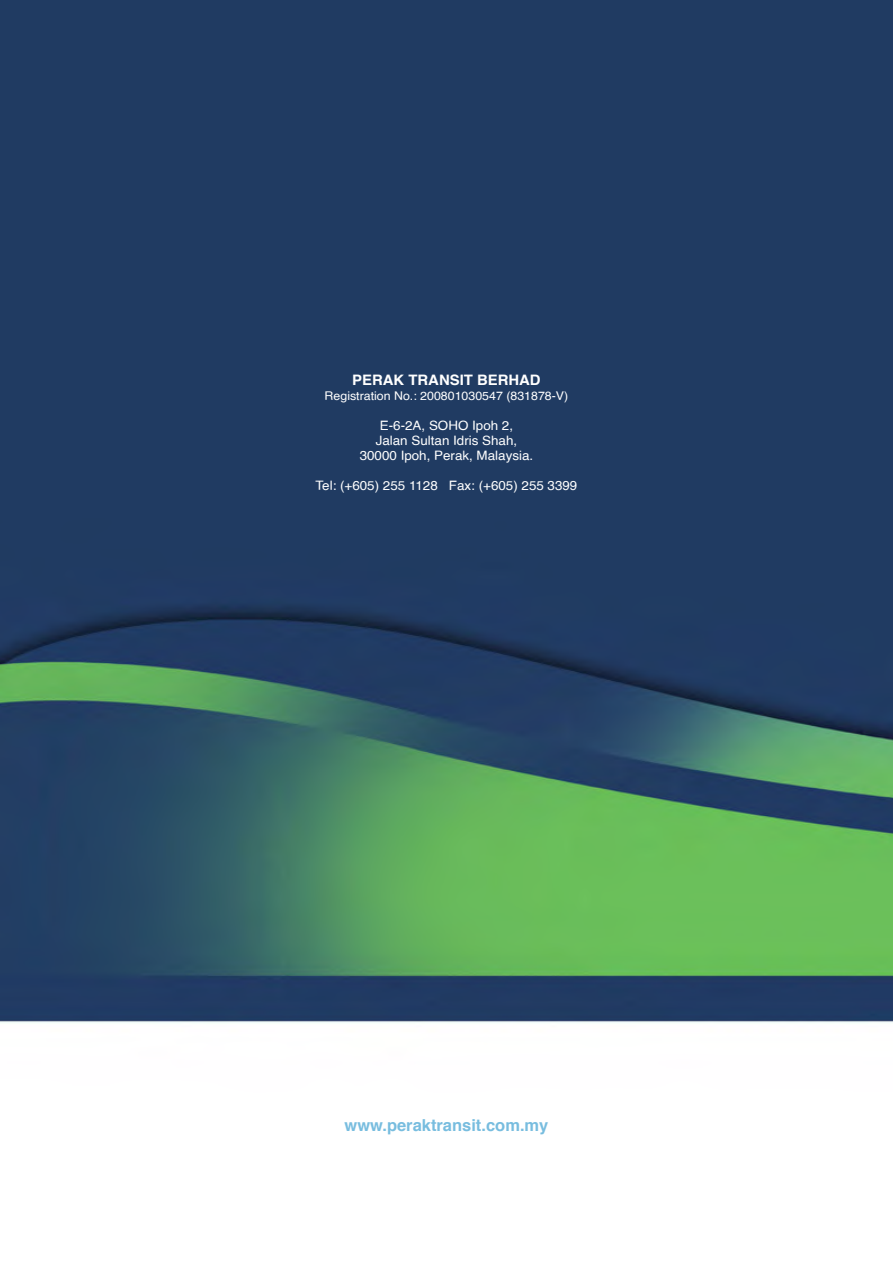
<style>
.page{position:relative;width:893px;height:1263px;background:#fff}
.page>*{position:absolute;margin:0;border:0;box-sizing:border-box;transform-origin:0 0}
.t1{font:700 16.5px "Helvetica";color:#78bddf}
.t2{font:700 14.4px "Helvetica";color:#fff}
.t3{font:13.05px/15.1px "Helvetica";color:#fff;text-align:center}
.t4{font:12px "Helvetica";color:#fff}
</style>
<div class="page">
<img style="left:0;top:0;width:893px;height:1023px">
<p class="t2" style="left:352px;top:368px;width:190px">PERAK TRANSIT BERHAD</p>
<p class="t4" style="left:325px;top:386px;width:245px">Registration No.: 200801030547 (831878-V)</p>
<p class="t3" style="left:360px;top:418px;width:175px">E-6-2A, SOHO Ipoh 2,<br>Jalan Sultan Idris Shah,<br>30000 Ipoh, Perak, Malaysia.</p>
<p class="t3" style="left:316px;top:479px;width:263px">Tel: (+605) 255 1128 Fax: (+605) 255 3399</p>
<p class="t1" style="left:345px;top:1112px;width:205px">www.peraktransit.com.my</p>
</div>
